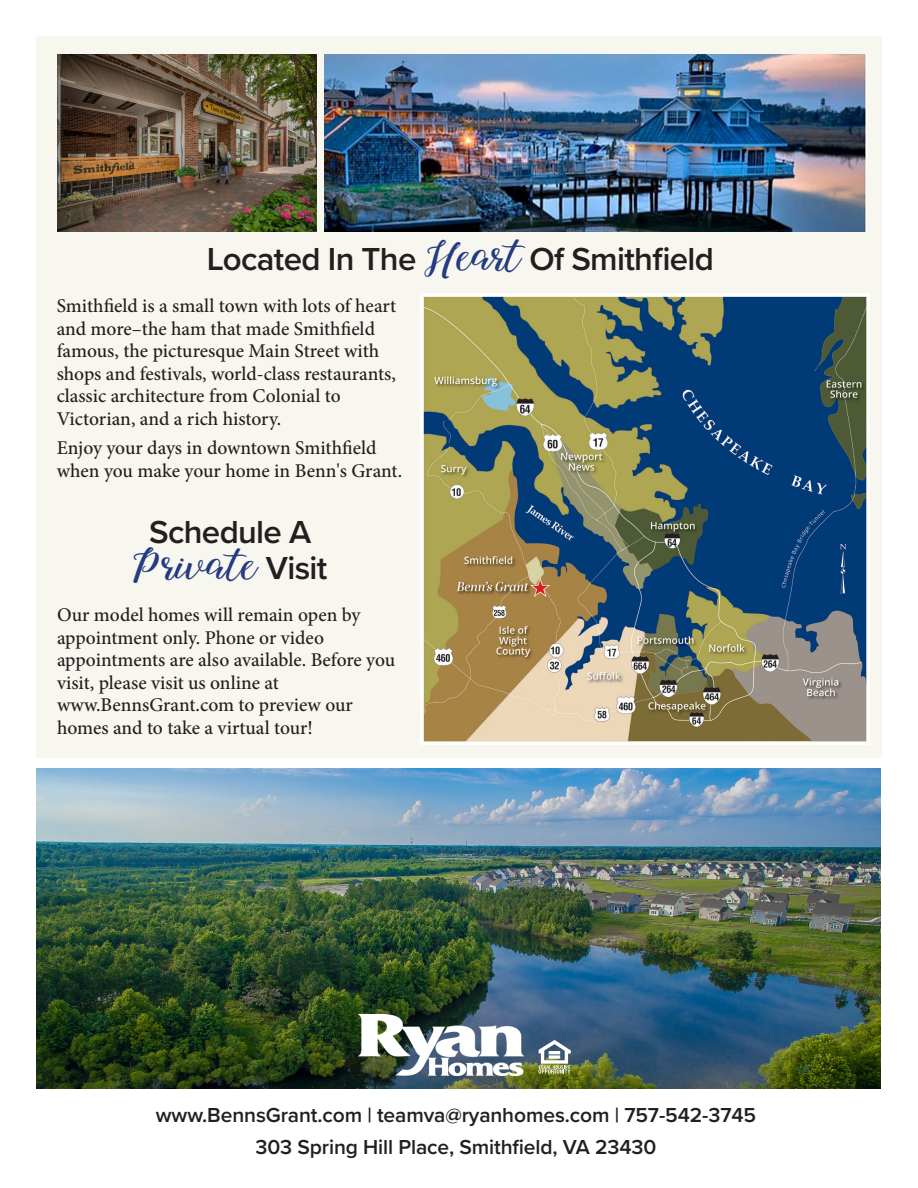
<style>
.page{position:relative;width:918px;height:1188px;background:#fff}
.page>*{position:absolute;margin:0;border:0;box-sizing:border-box;transform-origin:0 0}
.t1{font:43.5px "Nightcall Upright";letter-spacing:-.01em;color:#243b81}
.t2{font:600 33px "Proxima Nova";letter-spacing:-.02em;color:#231f20}
.t3{font:600 21px "Proxima Nova";letter-spacing:-.005em;color:#231f20}
.t4{font:500 19.5px/22.5px "Minion Pro";letter-spacing:-.005em;color:#231f20}
.s1{font-family:"Nightcall Upright";font-weight:400;font-size:43.5px;color:#243b81}
.s2{font-family:"Proxima Nova";font-weight:600;font-size:33px;color:#231f20}
</style>
<div class="page">
<img style="left:36px;top:769px;width:844px;height:320px">
<div style="left:36px;top:36px;width:846px;height:722px;background:#f7f6ef"></div>
<hr style="left:917px;top:1027px;width:1px;height:161px;background:#997726">
<svg style="left:537px;top:1038px;width:36px;height:36px"></svg>
<img style="left:359px;top:1015px;width:165px;height:61px">
<img style="left:57px;top:54px;width:259px;height:178px">
<img style="left:324px;top:54px;width:542px;height:178px">
<img style="left:420px;top:294px;width:449px;height:450px">
<p class="t2" style="left:207px;top:234px;width:509px">Located In The <span class="s1">Heart</span> Of Smithfield</p>
<p class="t4" style="left:57px;top:295px;width:341px">Smithfield is a small town with lots of heart and more–the ham that made Smithfield famous, the picturesque Main Street with shops and festivals, world-class restaurants, classic architecture from Colonial to Victorian, and a rich history.</p>
<p class="t4" style="left:57px;top:437px;width:347px">Enjoy your days in downtown Smithfield when you make your home in Benn's Grant.</p>
<p class="t2" style="left:149px;top:507px;width:164px">Schedule A</p>
<p class="t1" style="left:133px;top:539px;width:196px">Private <span class="s2">Visit</span></p>
<p class="t4" style="left:57px;top:604px;width:340px">Our model homes will remain open by appointment only. Phone or video appointments are also available. Before you visit, please visit us online at www.BennsGrant.com to preview our homes and to take a virtual tour!</p>
<p class="t3" style="left:156px;top:1100px;width:602px">www.BennsGrant.com | teamva@ryanhomes.com | 757-542-3745</p>
<p class="t3" style="left:255px;top:1131px;width:403px">303 Spring Hill Place, Smithfield, VA 23430</p>
</div>
